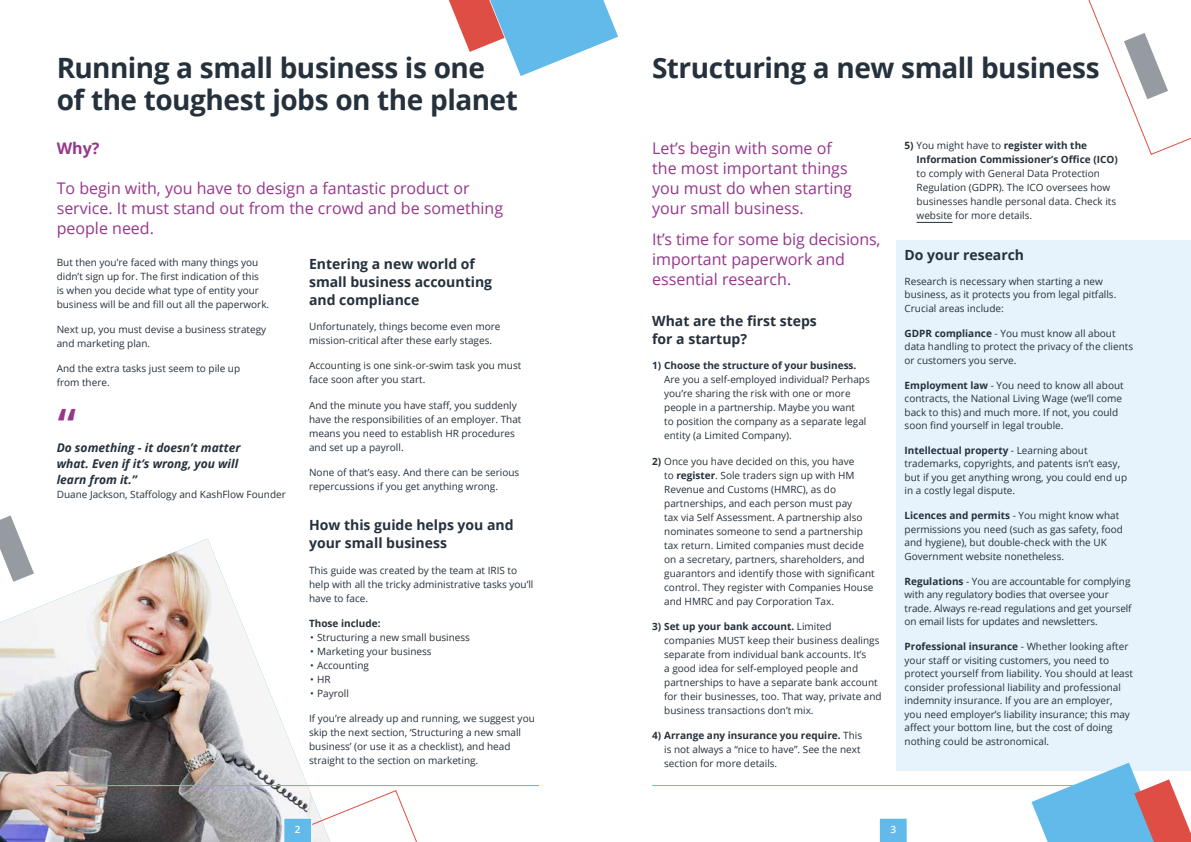
<style>
.page{position:relative;width:1191px;height:842px;background:#fff}
.page>*{position:absolute;margin:0;border:0;box-sizing:border-box;transform-origin:0 0}
.t1{font:600 46px "Open Sans";color:#96368b}
.t2{font:700 28px/32px "Open Sans";letter-spacing:-.02em;color:#25313c}
.t3{font:16px/20px "Open Sans";color:#96368b}
.t4{font:700 16px "Open Sans";color:#96368b}
.t5{font:700 14px/18px "Open Sans";color:#25313c}
.t6{font:italic 700 12px/16px "Open Sans";color:#25313c}
.t7{font:10px/14px "Open Sans";color:#25313c}
.t8{font:700 10px/14px "Open Sans";color:#25313c}
.t9{font:600 10px "Open Sans";color:#fff}
.s1{font-weight:700}
.s2{font-weight:400}
</style>
<div class="page">
<div style="left:896px;top:240px;width:295px;height:530px;background:#e6f2fc"></div>
<hr style="left:916px;top:222px;width:36px;height:1px;background:#25313c">
<img style="left:0;top:539px;width:330px;height:303px">
<svg style="left:449px;top:0;width:169px;height:76px"></svg>
<svg style="left:0;top:515px;width:34px;height:67px"></svg>
<svg style="left:1088px;top:0;width:103px;height:155px"></svg>
<svg style="left:1031px;top:763px;width:160px;height:79px"></svg>
<svg style="left:879px;top:818px;width:28px;height:24px"></svg>
<svg style="left:283px;top:789px;width:134px;height:53px"></svg>
<hr style="left:652px;top:785px;width:482px;height:1px;background:#62baea">
<hr style="left:57px;top:785px;width:482px;height:1px;background:#62baea">
<h2 class="t2" style="left:57px;top:55px;width:463px">Running a small business is one of the toughest jobs on the planet</h2>
<h2 class="t2" style="left:652px;top:55px;width:449px">Structuring a new small business</h2>
<h3 class="t3" style="left:652px;top:140px;width:201px">Let’s begin with some of the most important things you must do when starting your small business.</h3>
<h3 class="t3" style="left:652px;top:231px;width:230px">It’s time for some big decisions, important paperwork and essential research.</h3>
<h3 class="t5" style="left:652px;top:312px;width:166px">What are the first steps for a startup?</h3>
<p class="t8" style="left:652px;top:360px;width:206px">1) Choose the structure of your business.</p>
<p class="t7" style="left:664px;top:374px;width:207px">Are you a self-employed individual? Perhaps you’re sharing the risk with one or more people in a partnership. Maybe you want<br>to position the company as a separate legal entity (a Limited Company).</p>
<p class="t7" style="left:664px;top:455px;width:212px;text-indent:-12px"><span class="s1">2)</span> Once you have decided on this, you have<br>to <span class="s1">register</span>. Sole traders sign up with HM Revenue and Customs (HMRC), as do partnerships, and each person must pay<br>tax via Self Assessment. A partnership also nominates someone to send a partnership tax return. Limited companies must decide on a secretary, partners, shareholders, and guarantors and identify those with significant control. They register with Companies House and HMRC and pay Corporation Tax.</p>
<p class="t7" style="left:664px;top:620px;width:219px;text-indent:-12px"><span class="s1">3) Set up your bank account.</span> Limited companies MUST keep their business dealings separate from individual bank accounts. It’s<br>a good idea for self-employed people and partnerships to have a separate bank account for their businesses, too. That way, private and business transactions don’t mix.</p>
<p class="t7" style="left:664px;top:730px;width:199px;text-indent:-12px"><span class="s1">4) Arrange any insurance you require.</span> This is not always a “nice to have”. See the next section for more details.</p>
<p class="t8" style="left:916px;top:140px;width:203px;text-indent:-12px">5) <span class="s2">You might have to</span> register with the<br>Information Commissioner’s Office (ICO)</p>
<p class="t7" style="left:916px;top:168px;width:201px">to comply with General Data Protection Regulation (GDPR). The ICO oversees how businesses handle personal data. Check its website for more details.</p>
<h3 class="t5" style="left:904px;top:247px;width:121px">Do your research</h3>
<p class="t7" style="left:904px;top:276px;width:213px;line-height:13.5px">Research is necessary when starting a new business, as it protects you from legal pitfalls.<br>Crucial areas include:</p>
<p class="t7" style="left:904px;top:326px;width:230px;line-height:13.5px"><span class="s1">GDPR compliance</span> - You must know all about data handling to protect the privacy of the clients or customers you serve.</p>
<p class="t7" style="left:904px;top:378px;width:221px;line-height:13.5px"><span class="s1">Employment law</span> - You need to know all about contracts, the National Living Wage (we’ll come back to this) and much more. If not, you could soon find yourself in legal trouble.</p>
<p class="t7" style="left:904px;top:445px;width:224px;line-height:13.5px"><span class="s1">Intellectual property</span> - Learning about trademarks, copyrights, and patents isn’t easy, but if you get anything wrong, you could end up in a costly legal dispute.</p>
<p class="t7" style="left:904px;top:509px;width:220px;line-height:13.5px"><span class="s1">Licences and permits</span> - You might know what permissions you need (such as gas safety, food and hygiene), but double-check with the UK Government website nonetheless.</p>
<p class="t7" style="left:904px;top:575px;width:229px;line-height:13.5px"><span class="s1">Regulations</span> - You are accountable for complying with any regulatory bodies that oversee your trade. Always re-read regulations and get yourself on email lists for updates and newsletters.</p>
<p class="t7" style="left:904px;top:639px;width:230px;line-height:13.5px"><span class="s1">Professional insurance</span> - Whether looking after your staff or visiting customers, you need to protect yourself from liability. You should at least consider professional liability and professional indemnity insurance. If you are an employer,<br>you need employer’s liability insurance; this may affect your bottom line, but the cost of doing nothing could be astronomical.</p>
<h3 class="t4" style="left:57px;top:142px;width:44px">Why?</h3>
<h3 class="t3" style="left:57px;top:180px;width:448px">To begin with, you have to design a fantastic product or service. It must stand out from the crowd and be something people need.</h3>
<p class="t7" style="left:57px;top:256px;width:214px">But then you’re faced with many things you didn’t sign up for. The first indication of this<br>is when you decide what type of entity your business will be and fill out all the paperwork.</p>
<p class="t7" style="left:57px;top:323px;width:211px">Next up, you must devise a business strategy and marketing plan.</p>
<p class="t7" style="left:57px;top:361px;width:185px">And the extra tasks just seem to pile up from there.</p>
<h1 class="t1" style="left:58px;top:408px;width:20px">“</h1>
<p class="t6" style="left:57px;top:441px;width:185px">Do something - it doesn’t matter what. Even if it’s wrong, you will learn from it.”</p>
<p class="t7" style="left:57px;top:487px;width:231px">Duane Jackson, Staffology and KashFlow Founder</p>
<h3 class="t5" style="left:309px;top:256px;width:185px">Entering a new world of small business accounting and compliance</h3>
<p class="t7" style="left:309px;top:320px;width:193px">Unfortunately, things become even more mission-critical after these early stages.</p>
<p class="t7" style="left:309px;top:358px;width:214px">Accounting is one sink-or-swim task you must face soon after you start.</p>
<p class="t7" style="left:309px;top:398px;width:214px">And the minute you have staff, you suddenly have the responsibilities of an employer. That means you need to establish HR procedures and set up a payroll.</p>
<p class="t7" style="left:309px;top:466px;width:212px">None of that’s easy. And there can be serious repercussions if you get anything wrong.</p>
<h3 class="t5" style="left:309px;top:518px;width:206px">How this guide helps you and your small business</h3>
<p class="t7" style="left:309px;top:563px;width:226px">This guide was created by the team at IRIS to help with all the tricky administrative tasks you’ll have to face.</p>
<p class="t8" style="left:309px;top:617px;width:73px">Those include:</p>
<p class="t7" style="left:310px;top:630px;width:161px">• Structuring a new small business</p>
<p class="t7" style="left:310px;top:644px;width:123px">• Marketing your business</p>
<p class="t7" style="left:310px;top:659px;width:60px">• Accounting</p>
<p class="t7" style="left:310px;top:673px;width:22px">• HR</p>
<p class="t7" style="left:310px;top:687px;width:40px">• Payroll</p>
<p class="t7" style="left:309px;top:713px;width:227px">If you’re already up and running, we suggest you skip the next section, ‘Structuring a new small business’ (or use it as a checklist), and head straight to the section on marketing.</p>
<p class="t9" style="left:295px;top:825px;width:7px">2</p>
<p class="t9" style="left:890px;top:825px;width:7px">3</p>
</div>
